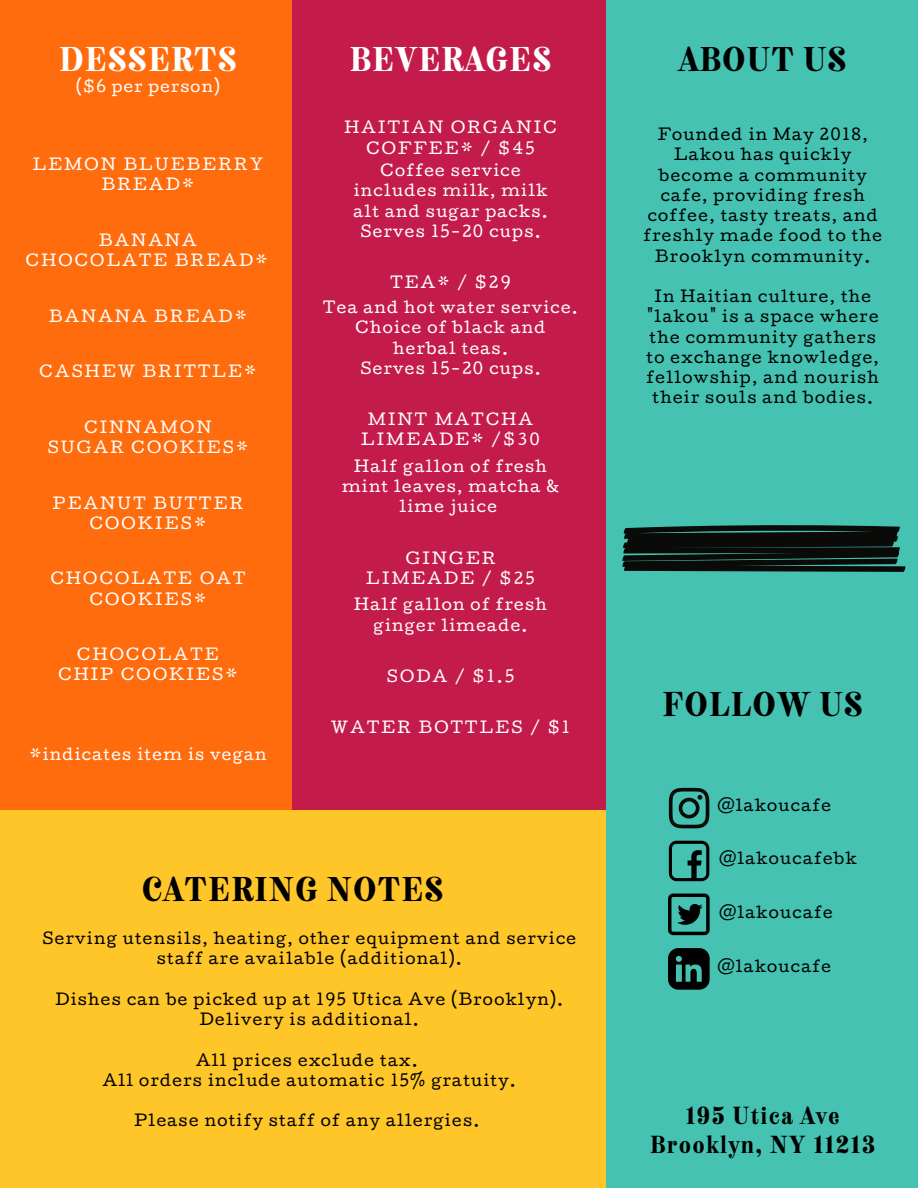
<style>
.page{position:relative;width:918px;height:1188px;background:#fff}
.page>*{position:absolute;margin:0;border:0;box-sizing:border-box;transform-origin:0 0}
.t1{font:30px "Neato Serif";letter-spacing:.06em;color:#000}
.t2{font:30px "Neato Serif";letter-spacing:.06em;color:#fff}
.t3{font:21.6px "Neato Serif";letter-spacing:.09em;color:#000}
.t4{font:15px/20.2px "Cutive";letter-spacing:.09em;color:#000;text-align:center}
.t5{font:15px/20.2px "Cutive";letter-spacing:.15em;color:#fff;text-align:center}
.t6{font:15px/20.2px "Cutive";letter-spacing:.09em;color:#fff;text-align:center}
.t7{font:14.7px "Cutive";letter-spacing:.09em;color:#fff}
</style>
<div class="page">
<div style="left:598px;top:0;width:320px;height:733px;background:#45c2b1"></div>
<div style="left:598px;top:620px;width:320px;height:568px;background:#45c2b1"></div>
<div style="left:261px;top:0;width:344px;height:847px;background:#c31c4a"></div>
<svg style="left:622px;top:525px;width:283px;height:47px;background:#11221e"></svg>
<svg style="left:669px;top:788px;width:40px;height:40px"></svg>
<svg style="left:669px;top:841px;width:40px;height:40px"></svg>
<svg style="left:668px;top:894px;width:42px;height:41px"></svg>
<svg style="left:668px;top:948px;width:42px;height:42px"></svg>
<div style="left:0;top:0;width:292px;height:1188px;background:#ff6c0e"></div>
<div style="left:0;top:811px;width:606px;height:377px;background:#ffc629"></div>
<p class="t2" style="left:59px;top:38px;width:179px">DESSERTS</p>
<p class="t7" style="left:76px;top:82px;width:145px">($6 per person)</p>
<p class="t5" style="left:33px;top:156px;width:232px">LEMON BLUEBERRY<br>BREAD*</p>
<p class="t5" style="left:26px;top:232px;width:243px">BANANA<br>CHOCOLATE BREAD*</p>
<p class="t5" style="left:49px;top:308px;width:199px">BANANA BREAD*</p>
<p class="t5" style="left:40px;top:364px;width:218px">CASHEW BRITTLE*</p>
<p class="t5" style="left:48px;top:419px;width:202px">CINNAMON<br>SUGAR COOKIES*</p>
<p class="t5" style="left:53px;top:495px;width:192px">PEANUT BUTTER<br>COOKIES*</p>
<p class="t5" style="left:51px;top:571px;width:196px">CHOCOLATE OAT<br>COOKIES*</p>
<p class="t5" style="left:58px;top:647px;width:181px">CHOCOLATE<br>CHIP COOKIES*</p>
<p class="t6" style="left:29px;top:747px;width:239px">*indicates item is vegan</p>
<p class="t2" style="left:350px;top:38px;width:202px">BEVERAGES</p>
<p class="t5" style="left:345px;top:120px;width:214px">HAITIAN ORGANIC<br>COFFEE* / $45</p>
<p class="t6" style="left:353px;top:163px;width:196px">Coffee service includes milk, milk alt and sugar packs.</p>
<p class="t6" style="left:360px;top:223px;width:182px">Serves 15-20 cups.</p>
<p class="t5" style="left:390px;top:275px;width:122px">TEA* / $29</p>
<p class="t6" style="left:323px;top:300px;width:256px">Tea and hot water service.<br>Choice of black and herbal teas.</p>
<p class="t6" style="left:360px;top:360px;width:182px">Serves 15-20 cups.</p>
<p class="t5" style="left:361px;top:412px;width:180px">MINT MATCHA<br>LIMEADE* /$30</p>
<p class="t6" style="left:342px;top:458px;width:219px">Half gallon of fresh mint leaves, matcha &amp; lime juice</p>
<p class="t5" style="left:366px;top:550px;width:170px">GINGER<br>LIMEADE / $25</p>
<p class="t6" style="left:354px;top:597px;width:194px">Half gallon of fresh ginger limeade.</p>
<p class="t5" style="left:387px;top:668px;width:129px">SODA / $1.5</p>
<p class="t5" style="left:331px;top:720px;width:240px">WATER BOTTLES / $1</p>
<p class="t1" style="left:142px;top:869px;width:302px">CATERING NOTES</p>
<p class="t4" style="left:42px;top:931px;width:535px">Serving utensils, heating, other equipment and service staff are available (additional).</p>
<p class="t4" style="left:55px;top:992px;width:509px">Dishes can be picked up at 195 Utica Ave (Brooklyn).<br>Delivery is additional.</p>
<p class="t4" style="left:196px;top:1052px;width:223px">All prices exclude tax.</p>
<p class="t4" style="left:103px;top:1073px;width:415px">All orders include automatic 15% gratuity.</p>
<p class="t4" style="left:135px;top:1113px;width:346px">Please notify staff of any allergies.</p>
<p class="t1" style="left:679px;top:38px;width:169px">ABOUT US</p>
<p class="t4" style="left:643px;top:127px;width:240px">Founded in May 2018,<br>Lakou has quickly become a community cafe, providing fresh coffee, tasty treats, and freshly made food to the<br>Brooklyn community.</p>
<p class="t4" style="left:647px;top:289px;width:234px">In Haitian culture, the "lakou" is a space where the community gathers to exchange knowledge, fellowship, and nourish their souls and bodies.</p>
<p class="t1" style="left:663px;top:683px;width:201px">FOLLOW US</p>
<p class="t4" style="left:718px;top:798px;width:115px">@lakoucafe</p>
<p class="t4" style="left:720px;top:850px;width:139px">@lakoucafebk</p>
<p class="t4" style="left:720px;top:904px;width:115px">@lakoucafe</p>
<p class="t4" style="left:718px;top:959px;width:115px">@lakoucafe</p>
<p class="t3" style="left:686px;top:1101px;width:155px">195 Utica Ave</p>
<p class="t3" style="left:650px;top:1130px;width:226px">Brooklyn, NY 11213</p>
</div>
